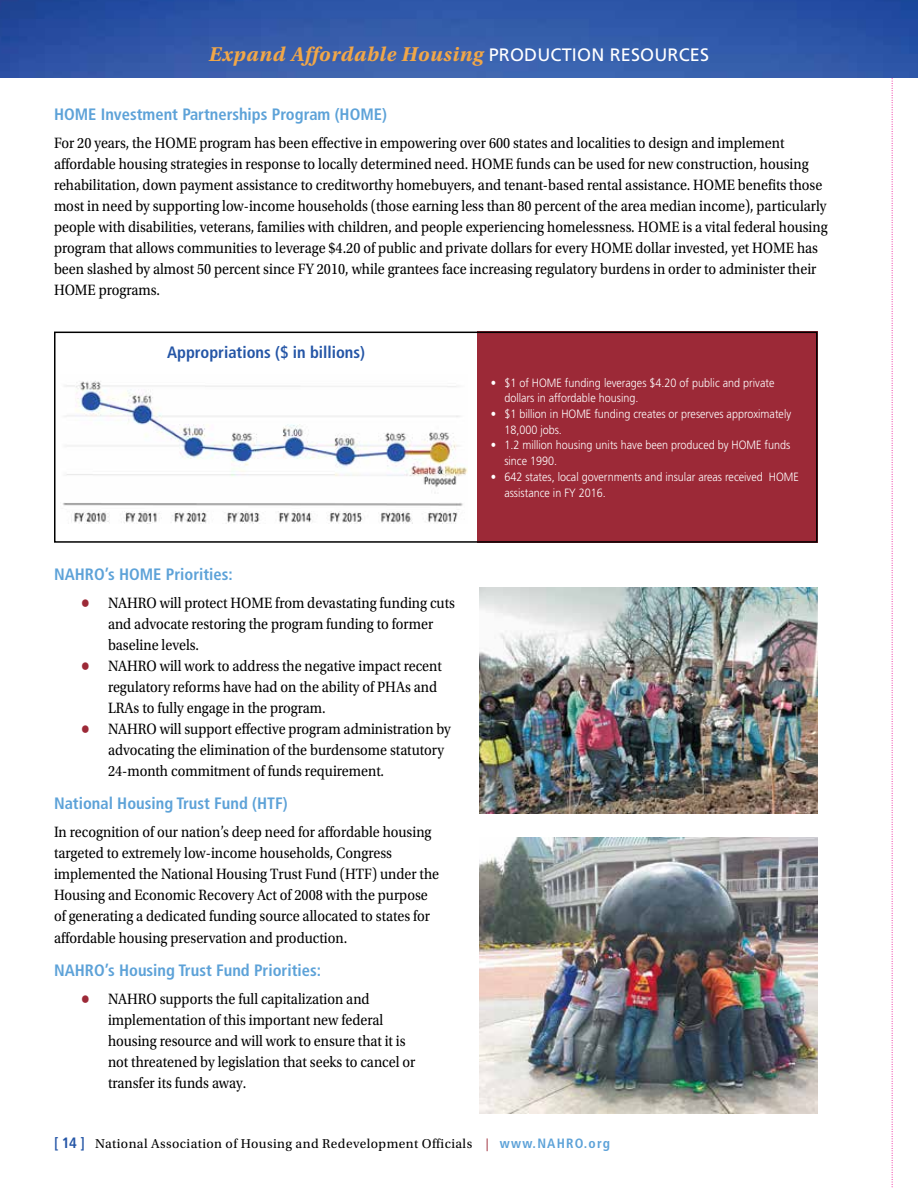
<style>
.page{position:relative;width:918px;height:1188px;background:#fff}
.page>*{position:absolute;margin:0;border:0;box-sizing:border-box;transform-origin:0 0}
.t1{font:italic 700 21px "Utopia Std";letter-spacing:.03em;color:#f1a748}
.t2{font:700 condensed 16.5px "Frutiger";color:#5da2d8}
.t3{font:700 condensed 16.5px "Frutiger";color:#2455a6}
.t4{font:15.75px/21px "Utopia Std";color:#000;scale:.9 1}
.t5{font:13.5px "Utopia Std";letter-spacing:.03em;color:#000}
.t6{font:300 12px/15.8px "Frutiger LT Std";color:#fff;scale:.9 1}
.s1{font-family:"Frutiger LT Std";font-weight:400;font-style:normal;font-size:18px;color:#fff}
.s2{font-weight:700;font-size:21px;color:#9c2937}
.s3{font-family:"Frutiger";font-weight:700;font-stretch:condensed;font-size:15px;color:#2455a6}
.s4{color:#9c2937}
.s5{font-family:"Frutiger";font-weight:700;font-stretch:condensed;color:#5da2d8}
</style>
<div class="page">
<svg style="left:892px;top:78px;width:1px;height:1110px"></svg>
<img style="left:0;top:0;width:918px;height:78px">
<div style="left:477px;top:332px;width:341px;height:211px;background:#9c2937"></div>
<div style="left:54px;top:332px;width:764px;height:211px;border:2px solid #000"></div>
<img style="left:480px;top:587px;width:338px;height:227px">
<img style="left:480px;top:837px;width:338px;height:276px">
<img style="left:63px;top:381px;width:404px;height:142px">
<h1 class="t1" style="left:209px;top:42px;width:502px">Expand Affordable Housing <span class="s1">PRODUCTION RESOURCES</span></h1>
<p class="t2" style="left:54px;top:105px;width:334px">HOME Investment Partnerships Program (HOME)</p>
<p class="t4" style="left:54px;top:133px;width:861px">For 20 years, the HOME program has been effective in empowering over 600 states and localities to design and implement affordable housing strategies in response to locally determined need. HOME funds can be used for new construction, housing rehabilitation, down payment assistance to creditworthy homebuyers, and tenant-based rental assistance. HOME benefits those most in need by supporting low-income households (those earning less than 80 percent of the area median income), particularly people with disabilities, veterans, families with children, and people experiencing homelessness. HOME is a vital federal housing program that allows communities to leverage $4.20 of public and private dollars for every HOME dollar invested, yet HOME has been slashed by almost 50 percent since FY 2010, while grantees face increasing regulatory burdens in order to administer their HOME programs.</p>
<p class="t3" style="left:167px;top:343px;width:199px">Appropriations ($ in billions)</p>
<p class="t2" style="left:54px;top:565px;width:180px">NAHRO’s HOME Priorities:</p>
<p class="t4" style="left:108px;top:593px;width:387px;text-indent:-27px"><span class="s2">•</span> NAHRO will protect HOME from devastating funding cuts and advocate restoring the program funding to former baseline levels.</p>
<p class="t4" style="left:108px;top:656px;width:372px;text-indent:-27px"><span class="s2">•</span> NAHRO will work to address the negative impact recent regulatory reforms have had on the ability of PHAs and<br>LRAs to fully engage in the program.</p>
<p class="t4" style="left:108px;top:719px;width:383px;text-indent:-27px"><span class="s2">•</span> NAHRO will support effective program administration by advocating the elimination of the burdensome statutory<br>24-month commitment of funds requirement.</p>
<p class="t2" style="left:54px;top:794px;width:235px">National Housing Trust Fund (HTF)</p>
<p class="t4" style="left:54px;top:822px;width:429px">In recognition of our nation’s deep need for affordable housing targeted to extremely low-income households, Congress implemented the National Housing Trust Fund (HTF) under the Housing and Economic Recovery Act of 2008 with the purpose of generating a dedicated funding source allocated to states for affordable housing preservation and production.</p>
<p class="t2" style="left:54px;top:961px;width:269px">NAHRO’s Housing Trust Fund Priorities:</p>
<p class="t4" style="left:108px;top:989px;width:343px;text-indent:-27px"><span class="s2">•</span> NAHRO supports the full capitalization and implementation of this important new federal housing resource and will work to ensure that it is not threatened by legislation that seeks to cancel or transfer its funds away.</p>
<p class="t6" style="left:504px;top:375px;width:302px;text-indent:-14px">• $1 of HOME funding leverages $4.20 of public and private dollars in affordable housing.</p>
<p class="t6" style="left:504px;top:406px;width:320px;text-indent:-14px">• $1 billion in HOME funding creates or preserves approximately<br>18,000 jobs.</p>
<p class="t6" style="left:504px;top:438px;width:319px;text-indent:-14px">• 1.2 million housing units have been produced by HOME funds since 1990.</p>
<p class="t6" style="left:504px;top:469px;width:329px;text-indent:-14px">• 642 states, local governments and insular areas received HOME assistance in FY 2016.</p>
<p class="t5" style="left:54px;top:1136px;width:558px"><span class="s3">[ 14 ]</span> National Association of Housing and Redevelopment Officials <span class="s4">|</span> <span class="s5">www.NAHRO.org</span></p>
</div>
